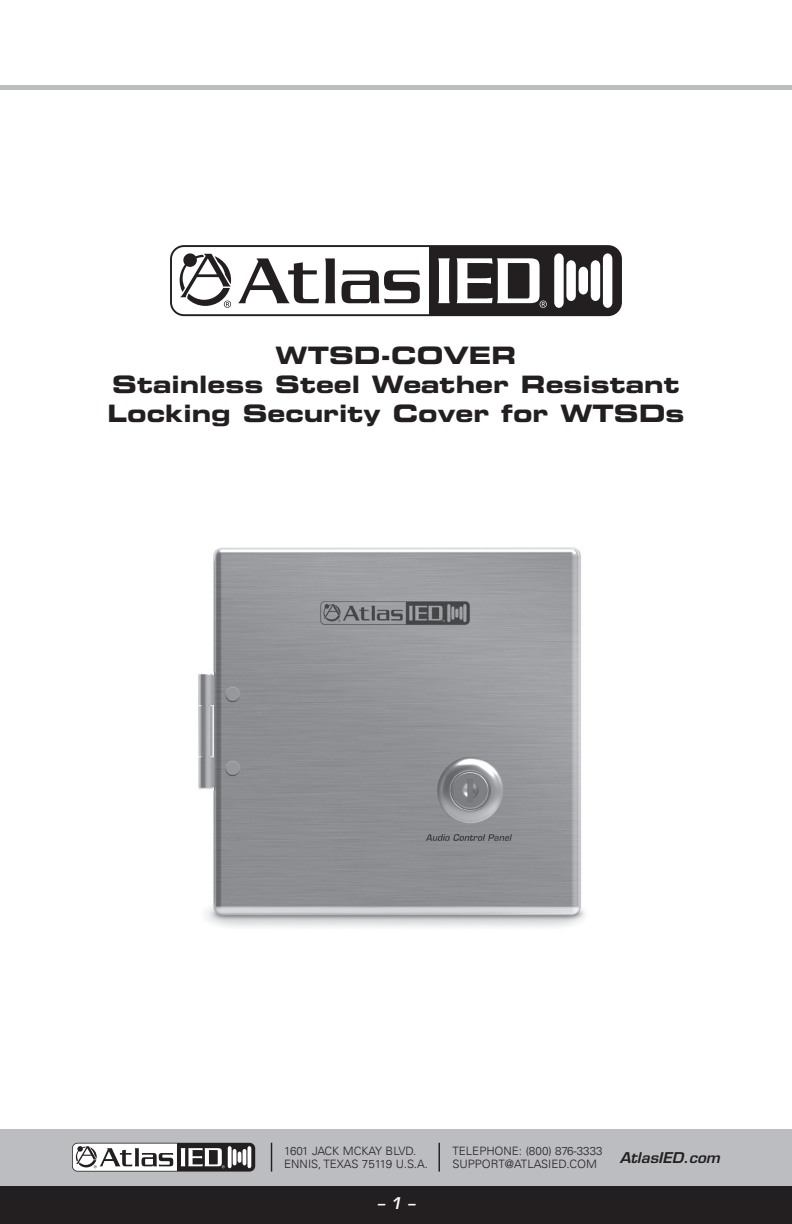
<style>
.page{position:relative;width:792px;height:1224px;background:#fff}
.page>*{position:absolute;margin:0;border:0;box-sizing:border-box;transform-origin:0 0}
.t1{font:24px/28.8px "Eurostile LT Std Bold Ex 2";color:#231f20;text-align:center}
.t2{font:italic 600 15.8px "Eurostile LT Std";color:#fff;scale:.94 1}
.t3{font:italic 600 14.4px "Eurostile LT Std";color:#231f20;scale:1.05 1}
.t4{font:300 11.6px/13px "Univers LT";color:#231f20}
</style>
<div class="page">
<div style="left:0;top:1186px;width:792px;height:38px;background:#231f20"></div>
<div style="left:0;top:1129px;width:792px;height:57px;background:#bcbdc0"></div>
<svg style="left:72px;top:1143px;width:183px;height:29px"></svg>
<svg style="left:228px;top:1146px;width:4px;height:22px"></svg>
<svg style="left:247px;top:1146px;width:4px;height:22px"></svg>
<svg style="left:233px;top:1149px;width:4px;height:16px"></svg>
<hr style="left:243px;top:1149px;width:3px;height:16px;background:#fff;border-radius:2px">
<svg style="left:238px;top:1152px;width:3px;height:11px"></svg>
<svg style="left:73px;top:1144px;width:152px;height:27px;background:#a7a6a6"></svg>
<svg style="left:271px;top:1143px;width:1px;height:29px"></svg>
<svg style="left:439px;top:1143px;width:1px;height:29px"></svg>
<div style="left:0;top:85px;width:792px;height:5px;background:#bcbdc0"></div>
<div style="left:170px;top:245px;width:452px;height:71px;background:#231f20;border-radius:14px"></div>
<svg style="left:172px;top:247px;width:257px;height:67px"></svg>
<svg style="left:554px;top:253px;width:58px;height:55px"></svg>
<svg style="left:438px;top:258px;width:12px;height:45px"></svg>
<svg style="left:457px;top:258px;width:90px;height:50px"></svg>
<img style="left:198px;top:548px;width:382px;height:367px">
<h1 class="t1" style="left:108px;top:341px;width:578px">WTSD-COVER<br>Stainless Steel Weather Resistant<br>Locking Security Cover for WTSDs</h1>
<p class="t4" style="left:284px;top:1144px;width:145px">1601 JACK MCKAY BLVD.<br>ENNIS, TEXAS 75119 U.S.A.</p>
<h2 class="t2" style="left:377px;top:1194px;width:41px">– 1 –</h2>
<p class="t4" style="left:452px;top:1144px;width:152px">TELEPHONE: (800) 876-3333<br>SUPPORT@ATLASIED.COM</p>
<p class="t3" style="left:620px;top:1148px;width:97px">AtlasIED.com</p>
</div>
